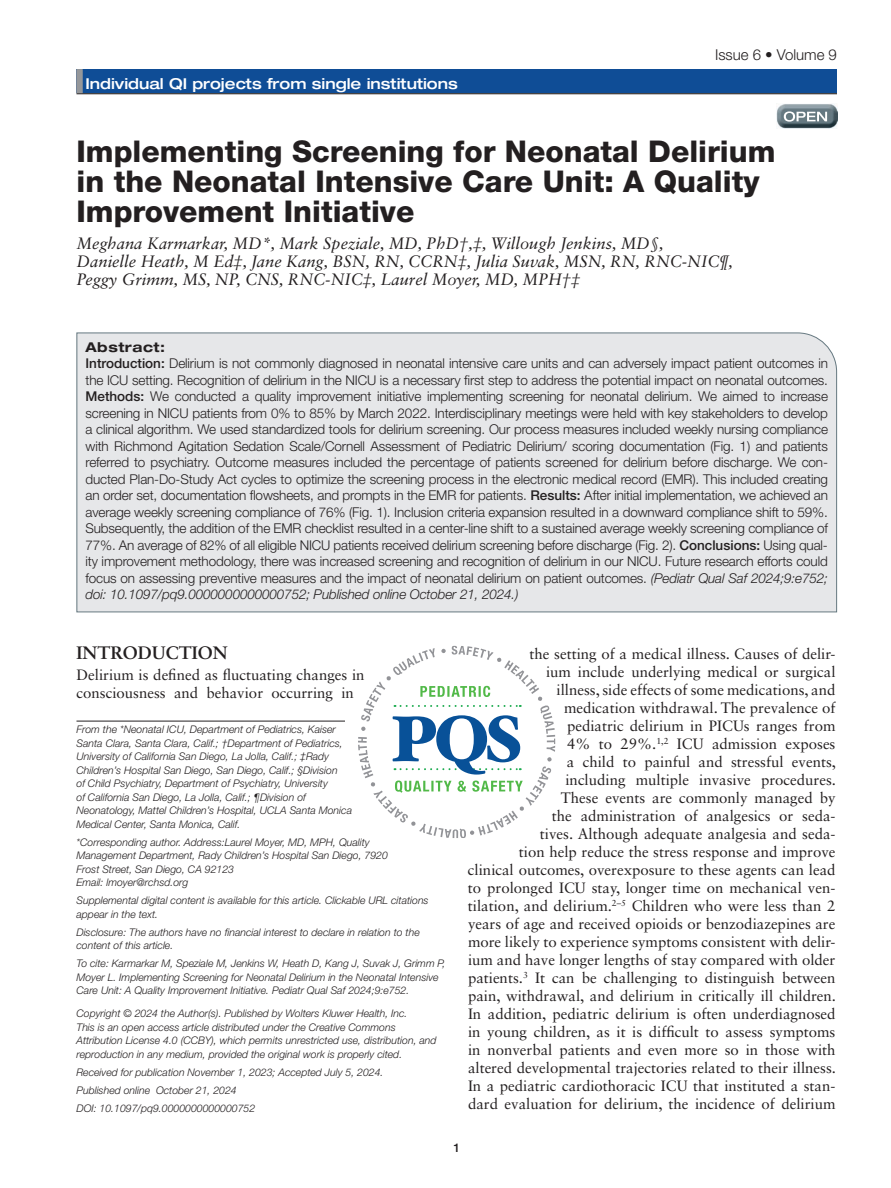
<style>
.page{position:relative;width:891px;height:1188px;background:#fff}
.page>*{position:absolute;margin:0;border:0;box-sizing:border-box;transform-origin:0 0}
.t1{font:800 30px/30px "Helvetica Neue LT Std";color:#231f20}
.t2{font:700 18px "Sabon LT Std";color:#231f20}
.t3{font:italic 16.5px/18px "Sabon LT Std";color:#231f20}
.t4{font:15px/18px "Sabon LT Std";color:#231f20}
.t5{font:500 expanded 15px "Helvetica Neue LT Std";color:#fff}
.t6{font:300 15px "Helvetica Neue LT Std";color:#231f20}
.t7{font:300 13.5px/16.5px "Helvetica Neue LT Std";letter-spacing:-.01em;color:#231f20}
.t8{font:500 12px "Helvetica Neue LT Std";color:#231f20}
.t9{font:italic 300 10.5px/13.5px "Helvetica Neue LT Std";color:#231f20}
.s1{font-weight:700;font-stretch:expanded}
.s2{font-weight:500}
.s3{font-style:italic}
</style>
<div class="page">
<img style="left:776px;top:104px;width:61px;height:25px">
<svg style="left:784px;top:111px;width:43px;height:11px"></svg>
<svg style="left:358px;top:646px;width:197px;height:192px"></svg>
<div style="left:76px;top:69px;width:761px;height:24px;background:#0f4d96"></div>
<hr style="left:76px;top:93px;width:761px;height:1px;background:#231f20">
<div style="left:76px;top:69px;width:6px;height:24px;background:#95979a"></div>
<div style="left:76px;top:332px;width:761px;height:281px;background:#e6e7e9"></div>
<hr style="left:76px;top:721px;width:269px;height:1px;background:#231f20">
<p class="t5" style="left:86px;top:74px;width:374px">Individual QI projects from single institutions</p>
<p class="t6" style="left:715px;top:46px;width:123px">Issue 6 • Volume 9</p>
<h1 class="t1" style="left:76px;top:136px;width:700px">Implementing Screening for Neonatal Delirium in the Neonatal Intensive Care Unit: A Quality<br>Improvement Initiative</h1>
<p class="t3" style="left:76px;top:234px;width:658px">Meghana Karmarkar, MD*, Mark Speziale, MD, PhD†,‡, Willough Jenkins, MD§,<br>Danielle Heath, M Ed‡, Jane Kang, BSN, RN, CCRN‡, Julia Suvak, MSN, RN, RNC-NIC¶,<br>Peggy Grimm, MS, NP, CNS, RNC-NIC‡, Laurel Moyer, MD, MPH†‡</p>
<p class="t7" style="left:85px;top:338px;width:744px"><span class="s1">Abstract:<br></span><span class="s2">Introduction:</span> Delirium is not commonly diagnosed in neonatal intensive care units and can adversely impact patient outcomes in the ICU setting. Recognition of delirium in the NICU is a necessary first step to address the potential impact on neonatal outcomes.<br><span class="s2">Methods:</span> We conducted a quality improvement initiative implementing screening for neonatal delirium. We aimed to increase screening in NICU patients from 0% to 85% by March 2022. Interdisciplinary meetings were held with key stakeholders to develop a clinical algorithm. We used standardized tools for delirium screening. Our process measures included weekly nursing compliance with Richmond Agitation Sedation Scale/Cornell Assessment of Pediatric Delirium/ scoring documentation (Fig. 1) and patients referred to psychiatry. Outcome measures included the percentage of patients screened for delirium before discharge. We con&shy;ducted Plan-Do-Study Act cycles to optimize the screening process in the electronic medical record (EMR). This included creating an order set, documentation flowsheets, and prompts in the EMR for patients. <span class="s2">Results:</span> After initial implementation, we achieved an average weekly screening compliance of 76% (Fig. 1). Inclusion criteria expansion resulted in a downward compliance shift to 59%.<br>Subsequently, the addition of the EMR checklist resulted in a center-line shift to a sustained average weekly screening compliance of 77%. An average of 82% of all eligible NICU patients received delirium screening before discharge (Fig. 2). <span class="s2">Conclusions:</span> Using qual&shy;ity improvement methodology, there was increased screening and recognition of delirium in our NICU. Future research efforts could focus on assessing preventive measures and the impact of neonatal delirium on patient outcomes. <span class="s3">(Pediatr Qual Saf 2024;9:e752; doi: 10.1097/pq9.0000000000000752; Published online October 21, 2024.)</span></p>
<h2 class="t2" style="left:76px;top:642px;width:153px">INTRODUCTION</h2>
<p class="t4" style="left:76px;top:666px;width:290px">Delirium is defined as fluctuating changes in consciousness and behavior occurring in</p>
<p class="t9" style="left:76px;top:723px;width:277px">From the *Neonatal ICU, Department of Pediatrics, Kaiser Santa Clara, Santa Clara, Calif.; †Department of Pediatrics, University of California San Diego, La Jolla, Calif.; ‡Rady Children’s Hospital San Diego, San Diego, Calif.; §Division<br>of Child Psychiatry, Department of Psychiatry, University<br>of California San Diego, La Jolla, Calif.; ¶Division of Neonatology, Mattel Children’s Hospital, UCLA Santa Monica Medical Center, Santa Monica, Calif.</p>
<p class="t9" style="left:76px;top:835px;width:313px">*Corresponding author. Address:Laurel Moyer, MD, MPH, Quality Management Department, Rady Children’s Hospital San Diego, 7920<br>Frost Street, San Diego, CA 92123<br>Email: lmoyer@rchsd.org</p>
<p class="t9" style="left:76px;top:894px;width:354px">Supplemental digital content is available for this article. Clickable URL citations appear in the text.</p>
<p class="t9" style="left:76px;top:925px;width:345px">Disclosure: The authors have no financial interest to declare in relation to the content of this article.</p>
<p class="t9" style="left:76px;top:957px;width:370px">To cite: Karmarkar M, Speziale M, Jenkins W, Heath D, Kang J, Suvak J, Grimm P,<br>Moyer L. Implementing Screening for Neonatal Delirium in the Neonatal Intensive<br>Care Unit: A Quality Improvement Initiative. Pediatr Qual Saf 2024;9:e752.</p>
<p class="t9" style="left:76px;top:1006px;width:362px">Copyright © 2024 the Author(s). Published by Wolters Kluwer Health, Inc.<br>This is an open access article distributed under the Creative Commons Attribution License 4.0 (CCBY), which permits unrestricted use, distribution, and reproduction in any medium, provided the original work is properly cited.</p>
<p class="t9" style="left:76px;top:1063px;width:308px;line-height:18px">Received for publication November 1, 2023; Accepted July 5, 2024.<br>Published online October 21, 2024<br>DOI: 10.1097/pq9.0000000000000752</p>
<p class="t4" style="left:468px;top:645px;width:370px;text-align:right">the setting of a medical illness. Causes of delir-<br>ium include underlying medical or surgical<br>illness, side effects of some medications, and<br>medication withdrawal. The prevalence of<br>pediatric delirium in PICUs ranges from<br>4% to 29%.<sup>1,2</sup> ICU admission exposes<br>a child to painful and stressful events,<br>including multiple invasive procedures.<br>These events are commonly managed by<br>the administration of analgesics or seda-<br>tives. Although adequate analgesia and seda-<br>tion help reduce the stress response and improve<br>clinical outcomes, overexposure to these agents can lead to prolonged ICU stay, longer time on mechanical ven&shy;tilation, and delirium.<sup>2–5</sup> Children who were less than 2 years of age and received opioids or benzodiazepines are more likely to experience symptoms consistent with delir&shy;ium and have longer lengths of stay compared with older patients.<sup>3</sup> It can be challenging to distinguish between pain, withdrawal, and delirium in critically ill children.<br>In addition, pediatric delirium is often underdiagnosed in young children, as it is difficult to assess symptoms in nonverbal patients and even more so in those with altered developmental trajectories related to their illness.<br>In a pediatric cardiothoracic ICU that instituted a stan&shy;dard evaluation for delirium, the incidence of delirium</p>
<p class="t8" style="left:453px;top:1140px;width:8px">1</p>
</div>
